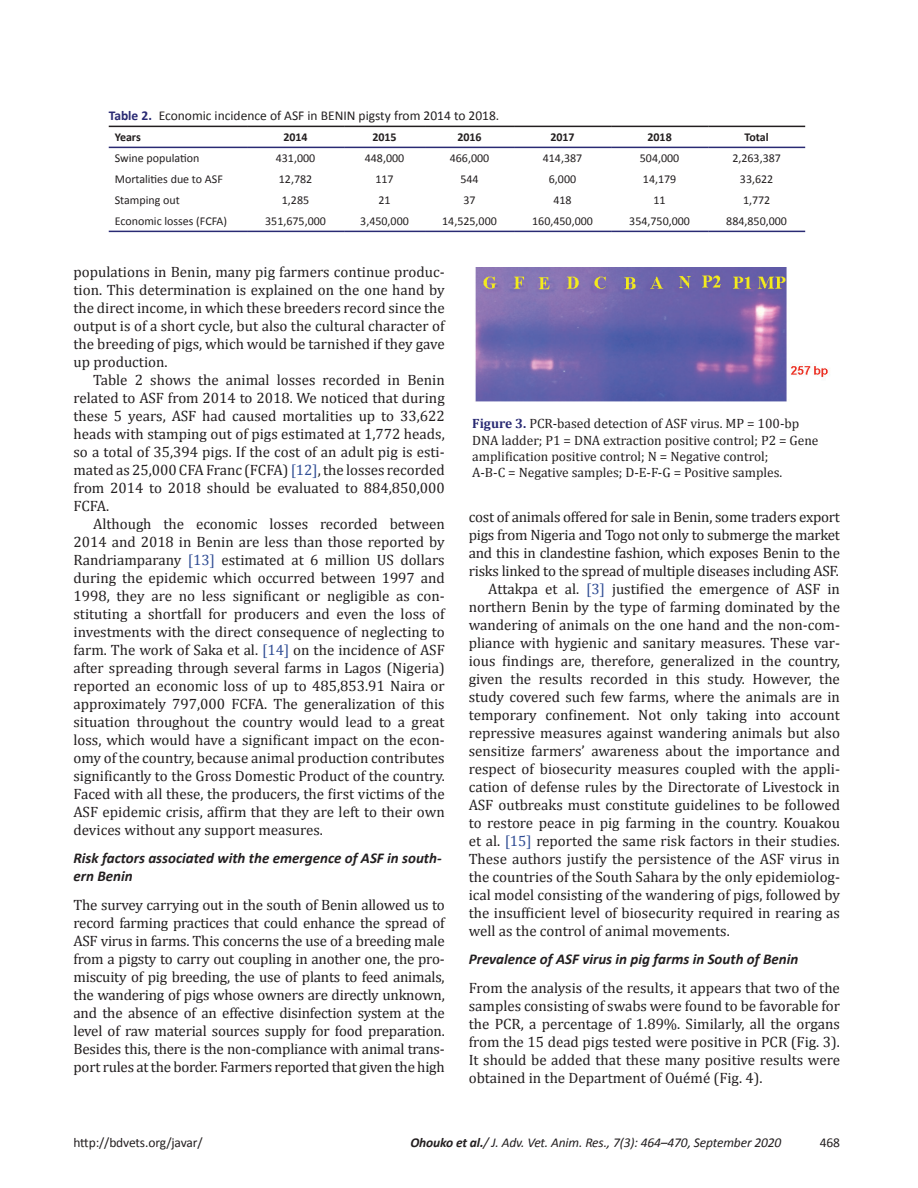
<style>
.page{position:relative;width:918px;height:1188px;background:#fff}
.page>*{position:absolute;margin:0;border:0;box-sizing:border-box;transform-origin:0 0}
.Para_Indent{font:15px/18px "Cambria";color:#231f20;text-align:justify}
.Para_1st{font:15px/18px "Cambria";letter-spacing:-.015em;color:#231f20;text-align:justify}
.Head_B{font:italic 700 15px/18px "Calibri";color:#231f20}
.t1{font:13.5px/16.2px "Cambria";color:#231f20}
.Table_Caption{font:13.5px "Calibri";color:#231f20}
.t2{font:italic 13.5px "Calibri";letter-spacing:-.01em;color:#231f20}
.Table_text{font:12px "Calibri";color:#231f20}
.Table_text-2{font:700 12px "Calibri";color:#231f20}
.s1{font-weight:700;color:#292a73}
.s2{color:#304d94}
.s3{font-weight:700}
</style>
<div class="page">
<hr style="left:109px;top:126px;width:138px;height:1px;background:#231f20">
<hr style="left:247px;top:126px;width:97px;height:1px;background:#231f20">
<hr style="left:344px;top:126px;width:81px;height:1px;background:#231f20">
<hr style="left:425px;top:126px;width:89px;height:1px;background:#231f20">
<hr style="left:514px;top:126px;width:97px;height:1px;background:#231f20">
<hr style="left:611px;top:126px;width:97px;height:1px;background:#231f20">
<hr style="left:708px;top:126px;width:97px;height:1px;background:#231f20">
<hr style="left:109px;top:231px;width:138px;height:1px;background:#292a73">
<hr style="left:247px;top:231px;width:97px;height:1px;background:#292a73">
<hr style="left:344px;top:231px;width:81px;height:1px;background:#292a73">
<hr style="left:425px;top:231px;width:89px;height:1px;background:#292a73">
<hr style="left:514px;top:231px;width:97px;height:1px;background:#292a73">
<hr style="left:611px;top:231px;width:97px;height:1px;background:#292a73">
<hr style="left:708px;top:231px;width:97px;height:1px;background:#292a73">
<hr style="left:109px;top:147px;width:138px;height:1px;background:#292a73">
<hr style="left:247px;top:147px;width:97px;height:1px;background:#292a73">
<hr style="left:344px;top:147px;width:81px;height:1px;background:#292a73">
<hr style="left:425px;top:147px;width:89px;height:1px;background:#292a73">
<hr style="left:514px;top:147px;width:97px;height:1px;background:#292a73">
<hr style="left:611px;top:147px;width:97px;height:1px;background:#292a73">
<hr style="left:708px;top:147px;width:97px;height:1px;background:#292a73">
<img style="left:475px;top:268px;width:353px;height:133px">
<p class="Table_Caption" style="left:109px;top:107px;width:392px"><span class="s1">Table 2.</span> Economic incidence of ASF in BENIN pigsty from 2014 to 2018.</p>
<p class="Table_text-2" style="left:115px;top:130px;width:28px">Years</p>
<p class="Table_text-2" style="left:283px;top:130px;width:26px">2014</p>
<p class="Table_text-2" style="left:372px;top:130px;width:26px">2015</p>
<p class="Table_text-2" style="left:457px;top:130px;width:26px">2016</p>
<p class="Table_text-2" style="left:550px;top:130px;width:26px">2017</p>
<p class="Table_text-2" style="left:647px;top:130px;width:26px">2018</p>
<p class="Table_text-2" style="left:745px;top:130px;width:26px">Total</p>
<p class="Table_text" style="left:115px;top:151px;width:86px">Swine population</p>
<p class="Table_text" style="left:276px;top:151px;width:41px">431,000</p>
<p class="Table_text" style="left:365px;top:151px;width:41px">448,000</p>
<p class="Table_text" style="left:450px;top:151px;width:41px">466,000</p>
<p class="Table_text" style="left:543px;top:151px;width:41px">414,387</p>
<p class="Table_text" style="left:640px;top:151px;width:41px">504,000</p>
<p class="Table_text" style="left:732px;top:151px;width:50px">2,263,387</p>
<p class="Table_text" style="left:115px;top:172px;width:110px">Mortalities due to ASF</p>
<p class="Table_text" style="left:279px;top:172px;width:35px">12,782</p>
<p class="Table_text" style="left:375px;top:172px;width:20px">117</p>
<p class="Table_text" style="left:460px;top:172px;width:20px">544</p>
<p class="Table_text" style="left:549px;top:172px;width:29px">6,000</p>
<p class="Table_text" style="left:643px;top:172px;width:35px">14,179</p>
<p class="Table_text" style="left:740px;top:172px;width:35px">33,622</p>
<p class="Table_text" style="left:115px;top:193px;width:67px">Stamping out</p>
<p class="Table_text" style="left:282px;top:193px;width:29px">1,285</p>
<p class="Table_text" style="left:378px;top:193px;width:14px">21</p>
<p class="Table_text" style="left:463px;top:193px;width:14px">37</p>
<p class="Table_text" style="left:553px;top:193px;width:20px">418</p>
<p class="Table_text" style="left:654px;top:193px;width:14px">11</p>
<p class="Table_text" style="left:743px;top:193px;width:29px">1,772</p>
<p class="Table_text" style="left:115px;top:214px;width:114px">Economic losses (FCFA)</p>
<p class="Table_text" style="left:265px;top:214px;width:62px">351,675,000</p>
<p class="Table_text" style="left:360px;top:214px;width:50px">3,450,000</p>
<p class="Table_text" style="left:442px;top:214px;width:56px">14,525,000</p>
<p class="Table_text" style="left:532px;top:214px;width:62px">160,450,000</p>
<p class="Table_text" style="left:629px;top:214px;width:62px">354,750,000</p>
<p class="Table_text" style="left:726px;top:214px;width:62px">884,850,000</p>
<p class="Para_1st" style="left:74px;top:263px;width:373px">populations in Benin, many pig farmers continue produc&shy;tion. This determination is explained on the one hand by the direct income, in which these breeders record since the output is of a short cycle, but also the cultural character of the breeding of pigs, which would be tarnished if they gave up production.</p>
<p class="Para_Indent" style="left:74px;top:371px;width:373px;text-indent:20px">Table 2 shows the animal losses recorded in Benin related to ASF from 2014 to 2018. We noticed that during these 5 years, ASF had caused mortalities up to 33,622 heads with stamping out of pigs estimated at 1,772 heads, so a total of 35,394 pigs. If the cost of an adult pig is esti&shy;mated as 25,000 CFA Franc (FCFA) <span class="s2">[12]</span>, the losses recorded from 2014 to 2018 should be evaluated to 884,850,000<br>FCFA.</p>
<p class="Para_Indent" style="left:74px;top:515px;width:373px;text-indent:20px">Although the economic losses recorded between 2014 and 2018 in Benin are less than those reported by Randriamparany <span class="s2">[13]</span> estimated at 6 million US dollars during the epidemic which occurred between 1997 and 1998, they are no less significant or negligible as con&shy;stituting a shortfall for producers and even the loss of investments with the direct consequence of neglecting to farm. The work of Saka et al. <span class="s2">[14]</span> on the incidence of ASF after spreading through several farms in Lagos (Nigeria) reported an economic loss of up to 485,853.91 Naira or approximately 797,000 FCFA. The generalization of this situation throughout the country would lead to a great loss, which would have a significant impact on the econ&shy;omy of the country, because animal production contributes significantly to the Gross Domestic Product of the country.<br>Faced with all these, the producers, the first victims of the ASF epidemic crisis, affirm that they are left to their own devices without any support measures.</p>
<p class="Head_B" style="left:74px;top:849px;width:370px">Risk factors associated with the emergence of ASF in south&shy;ern Benin</p>
<p class="Para_1st" style="left:74px;top:896px;width:373px">The survey carrying out in the south of Benin allowed us to record farming practices that could enhance the spread of ASF virus in farms. This concerns the use of a breeding male from a pigsty to carry out coupling in another one, the pro&shy;miscuity of pig breeding, the use of plants to feed animals, the wandering of pigs whose owners are directly unknown, and the absence of an effective disinfection system at the level of raw material sources supply for food preparation.<br>Besides this, there is the non-compliance with animal trans&shy;port rules at the border. Farmers reported that given the high</p>
<p class="t1" style="left:472px;top:416px;width:348px"><span class="s1">Figure 3.</span> PCR-based detection of ASF virus. MP = 100-bp DNA ladder; P1 = DNA extraction positive control; P2 = Gene amplification positive control; N = Negative control;<br>A-B-C = Negative samples; D-E-F-G = Positive samples.</p>
<p class="Para_1st" style="left:469px;top:507px;width:373px">cost of animals offered for sale in Benin, some traders export pigs from Nigeria and Togo not only to submerge the market and this in clandestine fashion, which exposes Benin to the risks linked to the spread of multiple diseases including ASF.</p>
<p class="Para_Indent" style="left:469px;top:579px;width:373px;text-indent:20px">Attakpa et al. <span class="s2">[3]</span> justified the emergence of ASF in northern Benin by the type of farming dominated by the wandering of animals on the one hand and the non-com&shy;pliance with hygienic and sanitary measures. These var&shy;ious findings are, therefore, generalized in the country, given the results recorded in this study. However, the study covered such few farms, where the animals are in temporary confinement. Not only taking into account repressive measures against wandering animals but also sensitize farmers’ awareness about the importance and respect of biosecurity measures coupled with the appli&shy;cation of defense rules by the Directorate of Livestock in ASF outbreaks must constitute guidelines to be followed to restore peace in pig farming in the country. Kouakou et al. <span class="s2">[15]</span> reported the same risk factors in their studies.<br>These authors justify the persistence of the ASF virus in the countries of the South Sahara by the only epidemiolog&shy;ical model consisting of the wandering of pigs, followed by the insufficient level of biosecurity required in rearing as well as the control of animal movements.</p>
<p class="Head_B" style="left:469px;top:949px;width:331px">Prevalence of ASF virus in pig farms in South of Benin</p>
<p class="Para_1st" style="left:469px;top:978px;width:373px">From the analysis of the results, it appears that two of the samples consisting of swabs were found to be favorable for the PCR, a percentage of 1.89%. Similarly, all the organs from the 15 dead pigs tested were positive in PCR (Fig. 3).<br>It should be added that these many positive results were obtained in the Department of Ouémé (Fig. 4).</p>
<p class="Table_Caption" style="left:74px;top:1134px;width:131px">http://bdvets.org/javar/</p>
<p class="t2" style="left:410px;top:1134px;width:373px"><span class="s3">Ohouko et al.</span>/ J. Adv. Vet. Anim. Res., 7(3): 464–470, September 2020</p>
<p class="Table_Caption" style="left:820px;top:1134px;width:22px">468</p>
</div>
